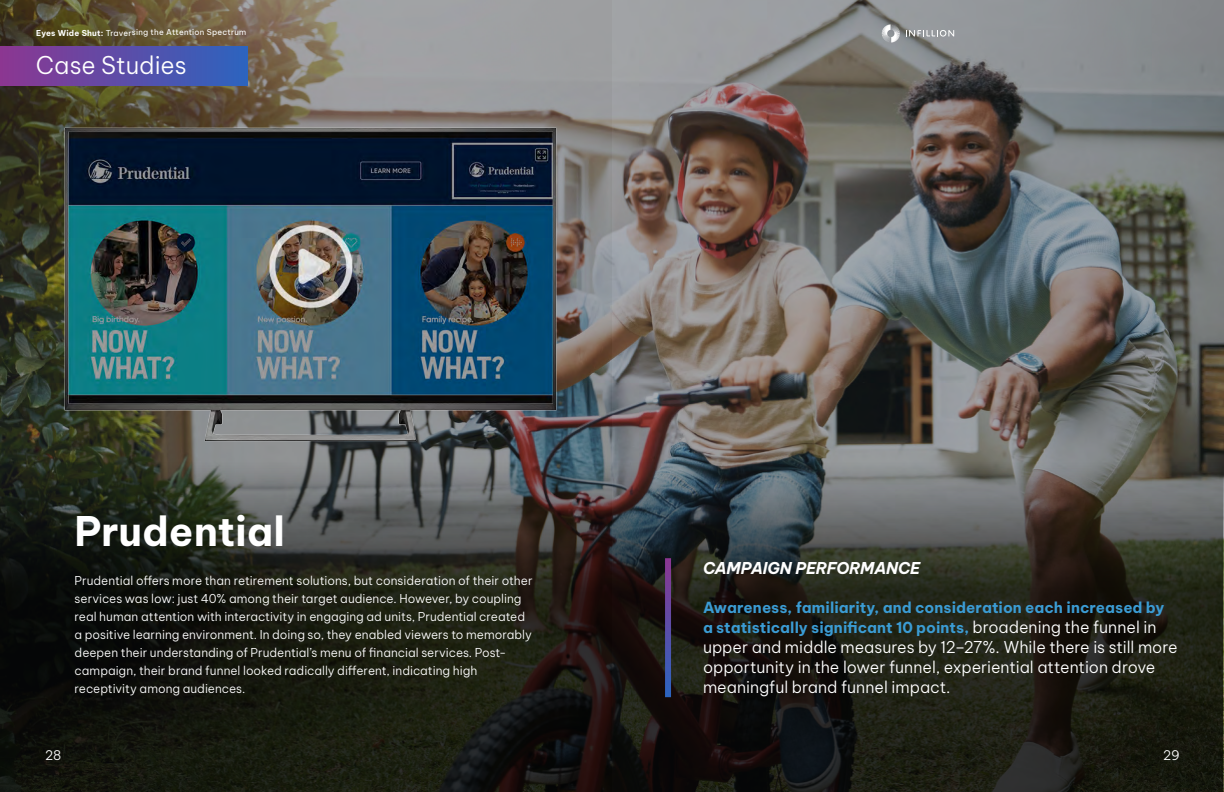
<style>
.page{position:relative;width:1224px;height:792px;background:#fff}
.page>*{position:absolute;margin:0;border:0;box-sizing:border-box;transform-origin:0 0}
.t1{font:700 40px "Be Vietnam Pro";color:#fff}
.t2{font:300 24px "Be Vietnam Pro";color:#fff}
.t3{font:300 16px/20px "Be Vietnam Pro";color:#fff}
.t4{font:italic 700 16px "Be Vietnam Pro";letter-spacing:-.01em;color:#fff}
.t5{font:700 15px/20px "Be Vietnam Pro";color:#3b9cd4}
.t6{font:300 13px "Be Vietnam Pro";color:#fff}
.t7{font:300 12px/18px "Be Vietnam Pro";color:#fff}
.t8{font:8px "Be Vietnam Pro";color:#fff}
.s1{font-weight:700}
.s2{font-weight:300;font-size:16px;color:#fff}
</style>
<div class="page">
<img style="left:0;top:0;width:1224px;height:792px">
<svg style="left:0;top:444px;width:1223px;height:348px;background:#272822"></svg>
<img style="left:25px;top:84px;width:571px;height:401px">
<div style="left:0;top:46px;width:248px;height:39px;background:linear-gradient(to right,#8c3691,#2c64bf)"></div>
<svg style="left:665px;top:558px;width:6px;height:139px"></svg>
<svg style="left:882px;top:24px;width:18px;height:19px"></svg>
<svg style="left:906px;top:30px;width:48px;height:7px"></svg>
<p class="t8" style="left:36px;top:26px;width:212px"><span class="s1">Eyes Wide Shut:</span> Traversing the Attention Spectrum</p>
<h2 class="t2" style="left:36px;top:46px;width:152px">Case Studies</h2>
<h1 class="t1" style="left:75px;top:497px;width:212px">Prudential</h1>
<p class="t7" style="left:75px;top:571px;width:460px">Prudential offers more than retirement solutions, but consideration of their other services was low: just 40% among their target audience. However, by coupling real human attention with interactivity in engaging ad units, Prudential created a positive learning environment. In doing so, they enabled viewers to memorably deepen their understanding of Prudential’s menu of financial services. Post&shy;campaign, their brand funnel looked radically different, indicating high receptivity among audiences.</p>
<p class="t6" style="left:45px;top:744px;width:18px">28</p>
<h3 class="t4" style="left:703px;top:555px;width:219px">CAMPAIGN PERFORMANCE</h3>
<p class="t5" style="left:703px;top:596px;width:463px">Awareness, familiarity, and consideration each increased by a statistically significant 10 points, <span class="s2">broadening the funnel in</span></p>
<h3 class="t3" style="left:703px;top:636px;width:476px">upper and middle measures by 12–27%. While there is still more opportunity in the lower funnel, experiential attention drove meaningful brand funnel impact.</h3>
<p class="t6" style="left:1163px;top:744px;width:18px">29</p>
</div>
